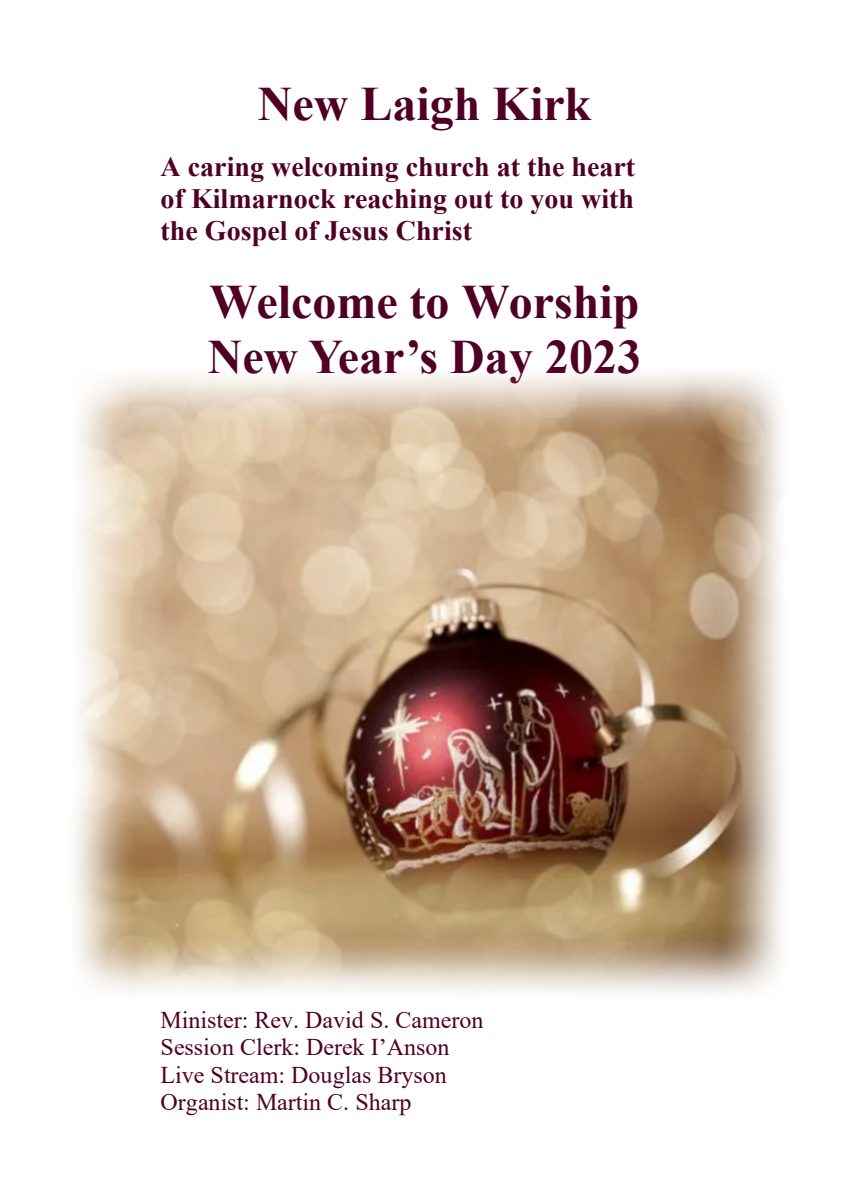
<style>
.page{position:relative;width:842px;height:1191px;background:#fff}
.page>*{position:absolute;margin:0;border:0;box-sizing:border-box;transform-origin:0 0}
.t1{font:700 48px/55.2px "Times New Roman";color:#4f0024}
.t2{font:700 28px/32.2px "Times New Roman";color:#4f0024;text-align:justify}
.t3{font:24px/27.6px "Times New Roman";color:#4f0024}
</style>
<div class="page">
<img style="left:75px;top:373px;width:707px;height:620px">
<h1 class="t1" style="left:258px;top:81px;width:335px">New Laigh Kirk</h1>
<p class="t2" style="left:161px;top:153px;width:476px">A caring welcoming church at the heart of Kilmarnock reaching out to you with the Gospel of Jesus Christ</p>
<h1 class="t1" style="left:208px;top:279px;width:435px">Welcome to Worship<br>New Year’s Day 2023</h1>
<p class="t3" style="left:161px;top:1008px;width:324px">Minister: Rev. David S. Cameron<br>Session Clerk: Derek I’Anson<br>Live Stream: Douglas Bryson<br>Organist: Martin C. Sharp</p>
</div>
